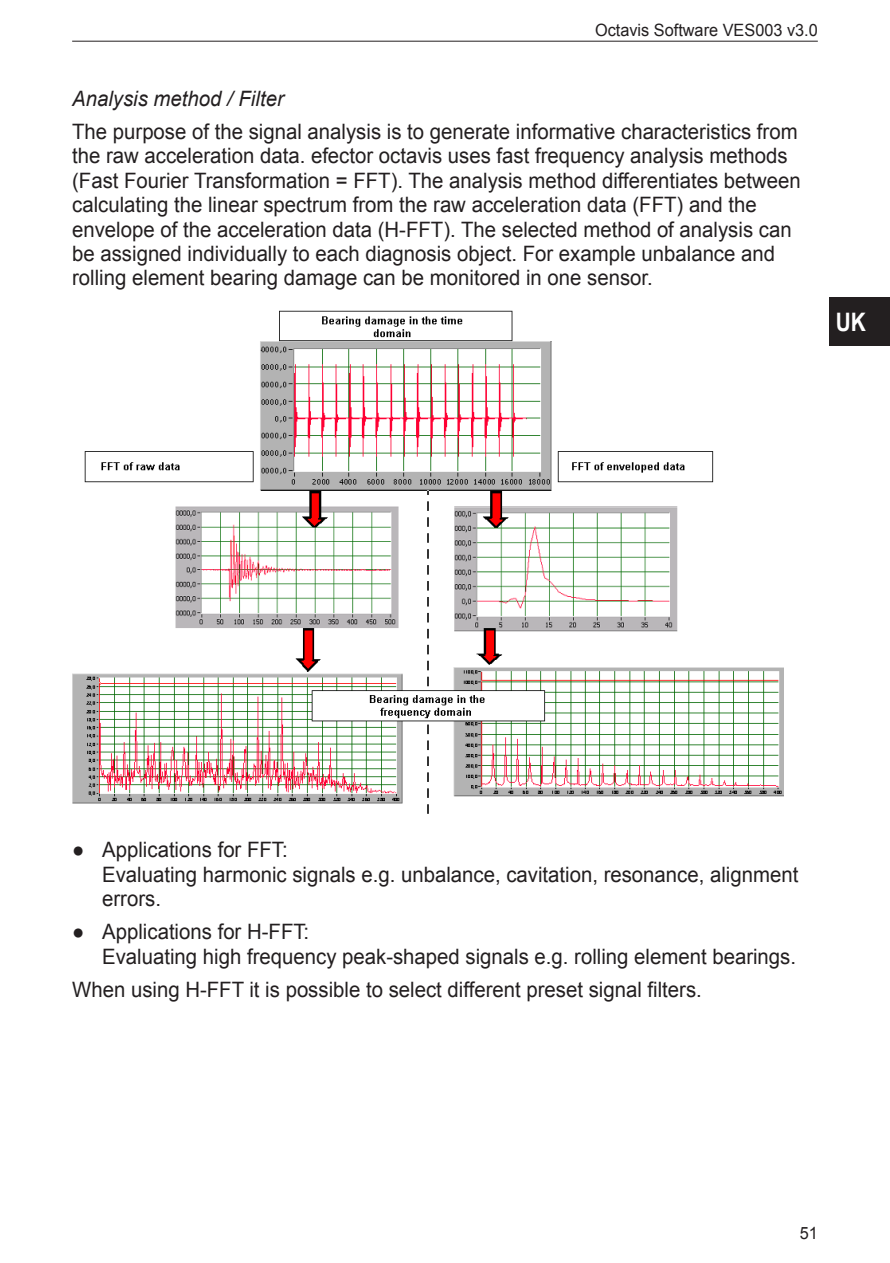
<style>
.page{position:relative;width:890px;height:1263px;background:#fff}
.page>*{position:absolute;margin:0;border:0;box-sizing:border-box;transform-origin:0 0}
.t1{font:700 25.5px "Arial";color:#fff;scale:.82 1}
.t2{font:21.15px/24.5px "Arial";color:#231f20;scale:.96 1}
.t3{font:italic 21.15px "Arial";color:#231f20;scale:.96 1}
.t4{font:16.95px "Arial";color:#231f20;scale:.96 1}
</style>
<div class="page">
<div style="left:829px;top:297px;width:60px;height:49px;background:#231f20"></div>
<hr style="left:72px;top:41px;width:745px;height:1px;background:#231f20">
<img style="left:72px;top:311px;width:711px;height:503px">
<p class="t4" style="left:595px;top:19px;width:233px">Octavis Software VES003 v3.0</p>
<p class="t3" style="left:72px;top:84px;width:222px">Analysis method / Filter</p>
<p class="t2" style="left:72px;top:120px;width:760px">The purpose of the signal analysis is to generate informative characteristics from the raw acceleration data. efector octavis uses fast frequency analysis methods (Fast Fourier Transformation = FFT). The analysis method differentiates between calculating the linear spectrum from the raw acceleration data (FFT) and the envelope of the acceleration data (H-FFT). The selected method of analysis can be assigned individually to each diagnosis object. For example unbalance and rolling element bearing damage can be monitored in one sensor.</p>
<p class="t1" style="left:835px;top:305px;width:38px">UK</p>
<p class="t2" style="left:102px;top:837px;width:726px;text-indent:-30px">● Applications for FFT:<br>Evaluating harmonic signals e.g. unbalance, cavitation, resonance, alignment errors.</p>
<p class="t2" style="left:102px;top:919px;width:724px;text-indent:-30px">● Applications for H-FFT:<br>Evaluating high frequency peak-shaped signals e.g. rolling element bearings.</p>
<p class="t2" style="left:72px;top:977px;width:657px">When using H-FFT it is possible to select different preset signal filters.</p>
<p class="t4" style="left:799px;top:1221px;width:20px">51</p>
</div>
